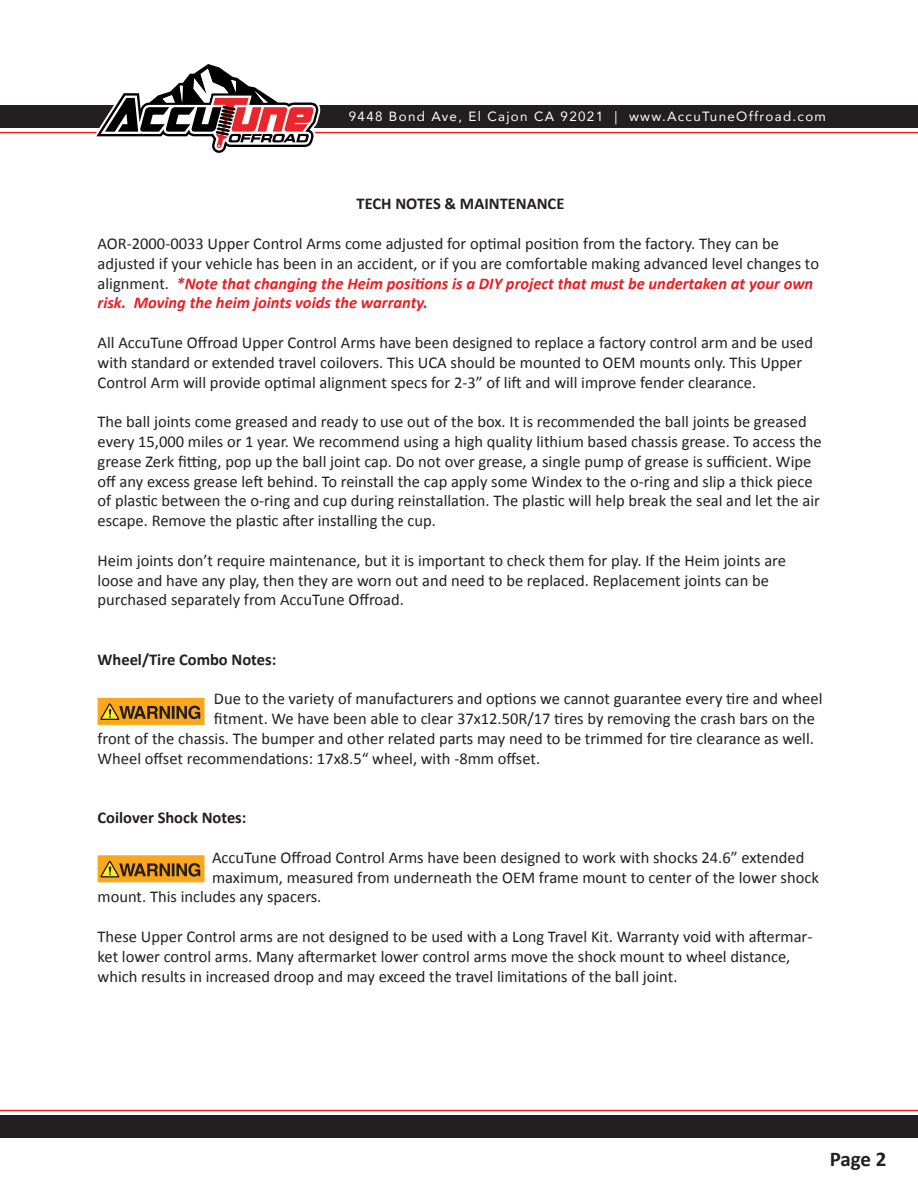
<style>
.page{position:relative;width:918px;height:1188px;background:#fff}
.page>*{position:absolute;margin:0;border:0;box-sizing:border-box;transform-origin:0 0}
.t1{font:700 21px "Calibri";color:#231f20}
.t2{font:16.5px/19.8px "Calibri";color:#231f20}
.t3{font:700 16.5px "Calibri";color:#231f20}
.t4{font:13.35px "Avenir";letter-spacing:.1em;color:#fff}
.s1{font-weight:700;font-style:italic;color:#ed1d24}
</style>
<div class="page">
<div style="left:0;top:1115px;width:918px;height:23px;background:#231f20"></div>
<hr style="left:0;top:1110px;width:918px;height:1px;background:#ed1d24">
<div style="left:0;top:105px;width:918px;height:23px;background:#231f20"></div>
<hr style="left:0;top:132px;width:918px;height:1px;background:#ed1d24">
<svg style="left:93px;top:64px;width:228px;height:89px"></svg>
<svg style="left:98px;top:698px;width:107px;height:27px;background:#c98b1f"></svg>
<svg style="left:98px;top:855px;width:107px;height:27px;background:#c98b20"></svg>
<p class="t4" style="left:349px;top:105px;width:479px">9448 Bond Ave, El Cajon CA 92021 | www.AccuTuneOffroad.com</p>
<p class="t3" style="left:357px;top:192px;width:209px">TECH NOTES &amp; MAINTENANCE</p>
<p class="t2" style="left:98px;top:233px;width:723px">AOR-2000-0033 Upper Control Arms come adjusted for optimal position from the factory. They can be adjusted if your vehicle has been in an accident, or if you are comfortable making advanced level changes to alignment. <span class="s1">*Note that changing the Heim positions is a DIY project that must be undertaken at your own risk. Moving the heim joints voids the warranty.</span></p>
<p class="t2" style="left:98px;top:332px;width:717px">All AccuTune Offroad Upper Control Arms have been designed to replace a factory control arm and be used with standard or extended travel coilovers. This UCA should be mounted to OEM mounts only. This Upper<br>Control Arm will provide optimal alignment specs for 2-3” of lift and will improve fender clearance.</p>
<p class="t2" style="left:98px;top:411px;width:726px">The ball joints come greased and ready to use out of the box. It is recommended the ball joints be greased every 15,000 miles or 1 year. We recommend using a high quality lithium based chassis grease. To access the grease Zerk fitting, pop up the ball joint cap. Do not over grease, a single pump of grease is sufficient. Wipe off any excess grease left behind. To reinstall the cap apply some Windex to the o-ring and slip a thick piece of plastic between the o-ring and cup during reinstallation. The plastic will help break the seal and let the air escape. Remove the plastic after installing the cup.</p>
<p class="t2" style="left:98px;top:550px;width:690px">Heim joints don’t require maintenance, but it is important to check them for play. If the Heim joints are loose and have any play, then they are worn out and need to be replaced. Replacement joints can be purchased separately from AccuTune Offroad.</p>
<p class="t3" style="left:98px;top:648px;width:180px">Wheel/Tire Combo Notes:</p>
<p class="t2" style="left:214px;top:688px;width:610px">Due to the variety of manufacturers and options we cannot guarantee every tire and wheel</p>
<p class="t2" style="left:214px;top:708px;width:603px">fitment. We have been able to clear 37x12.50R/17 tires by removing the crash bars on the</p>
<p class="t2" style="left:98px;top:728px;width:718px">front of the chassis. The bumper and other related parts may need to be trimmed for tire clearance as well.</p>
<p class="t2" style="left:98px;top:748px;width:444px">Wheel offset recommendations: 17x8.5“ wheel, with -8mm offset.</p>
<p class="t3" style="left:98px;top:806px;width:150px">Coilover Shock Notes:</p>
<p class="t2" style="left:212px;top:847px;width:594px">AccuTune Offroad Control Arms have been designed to work with shocks 24.6” extended</p>
<p class="t2" style="left:212px;top:866px;width:608px">maximum, measured from underneath the OEM frame mount to center of the lower shock</p>
<p class="t2" style="left:98px;top:886px;width:225px">mount. This includes any spacers.</p>
<p class="t2" style="left:98px;top:926px;width:716px">These Upper Control arms are not designed to be used with a Long Travel Kit. Warranty void with aftermar&shy;ket lower control arms. Many aftermarket lower control arms move the shock mount to wheel distance, which results in increased droop and may exceed the travel limitations of the ball joint.</p>
<p class="t1" style="left:830px;top:1145px;width:58px">Page 2</p>
</div>
